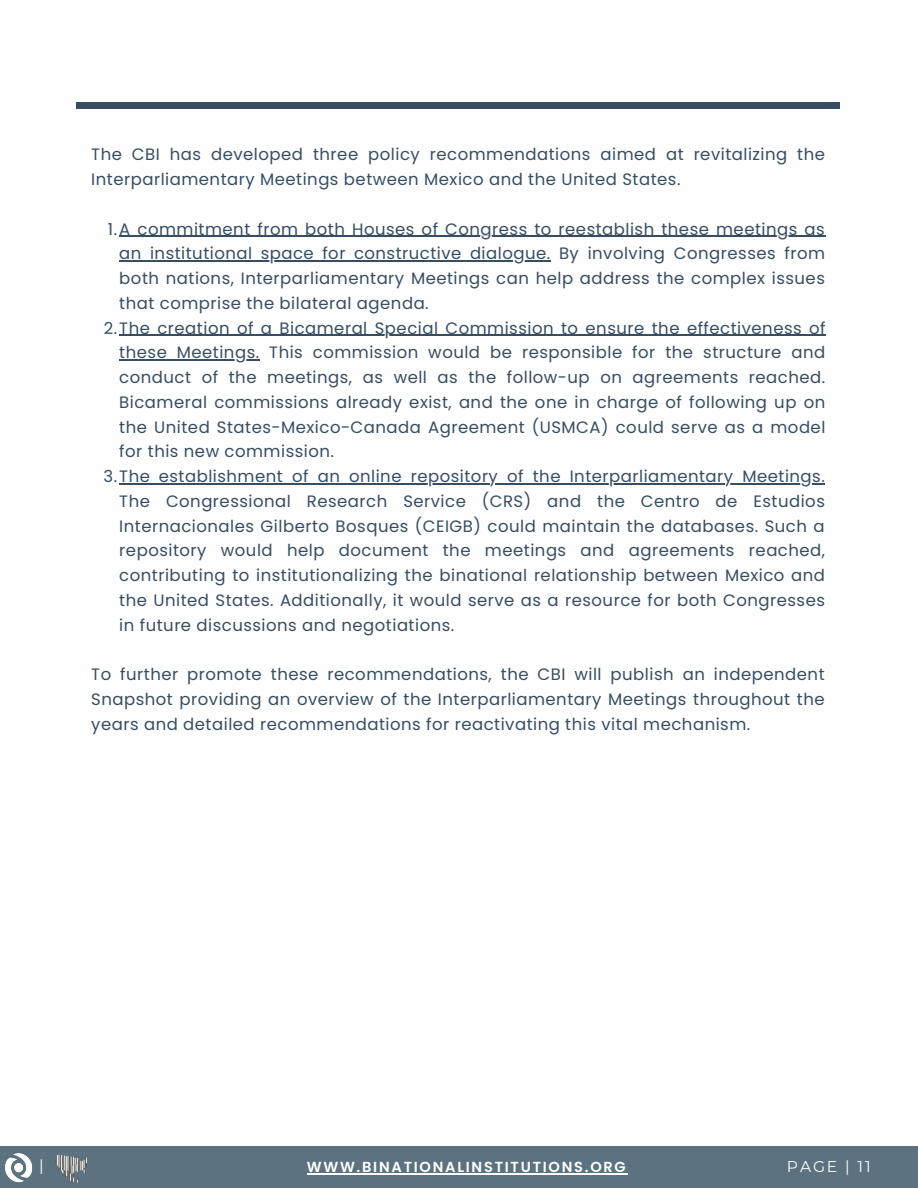
<style>
.page{position:relative;width:918px;height:1188px;background:#fff}
.page>*{position:absolute;margin:0;border:0;box-sizing:border-box;transform-origin:0 0}
.t1{font:16.5px/24.8px "Poppins";letter-spacing:.03em;color:#364d62}
.t2{font:15.6px "Montserrat";letter-spacing:.12em;color:#fff}
.t3{font:600 14.55px "Poppins";letter-spacing:.12em;color:#fff}
</style>
<div class="page">
<div style="left:0;top:1147px;width:918px;height:41px;background:#5c7281"></div>
<svg style="left:119px;top:236px;width:12px;height:1px"></svg>
<hr style="left:131px;top:236px;width:694px;height:1px;background:#364d62">
<hr style="left:119px;top:261px;width:432px;height:1px;background:#364d62">
<hr style="left:129px;top:335px;width:697px;height:1px;background:#364d62">
<hr style="left:119px;top:360px;width:141px;height:1px;background:#364d62">
<hr style="left:119px;top:483px;width:51px;height:1px;background:#364d62">
<hr style="left:170px;top:483px;width:655px;height:1px;background:#364d62">
<div style="left:76px;top:102px;width:764px;height:6px;background:#364d62"></div>
<img style="left:5px;top:1153px;width:28px;height:30px">
<img style="left:53px;top:1146px;width:36px;height:37px">
<hr style="left:307px;top:1173px;width:321px;height:1px;background:#fff">
<p class="t1" style="left:91px;top:142px;width:735px">The CBI has developed three policy recommendations aimed at revitalizing the<br>Interparliamentary Meetings between Mexico and the United States.</p>
<p class="t1" style="left:108px;top:217px;width:718px">1.A commitment from both Houses of Congress to reestablish these meetings as</p>
<p class="t1" style="left:119px;top:241px;width:707px">an institutional space for constructive dialogue. By involving Congresses from</p>
<p class="t1" style="left:119px;top:266px;width:707px">both nations, Interparliamentary Meetings can help address the complex issues</p>
<p class="t1" style="left:119px;top:291px;width:311px">that comprise the bilateral agenda.</p>
<p class="t1" style="left:104px;top:316px;width:723px">2.The creation of a Bicameral Special Commission to ensure the effectiveness of</p>
<p class="t1" style="left:119px;top:340px;width:707px">these Meetings. This commission would be responsible for the structure and</p>
<p class="t1" style="left:119px;top:365px;width:707px">conduct of the meetings, as well as the follow-up on agreements reached.</p>
<p class="t1" style="left:119px;top:390px;width:707px">Bicameral commissions already exist, and the one in charge of following up on</p>
<p class="t1" style="left:119px;top:415px;width:708px">the United States-Mexico-Canada Agreement (USMCA) could serve as a model</p>
<p class="t1" style="left:119px;top:439px;width:216px">for this new commission.</p>
<p class="t1" style="left:104px;top:464px;width:723px">3.The establishment of an online repository of the Interparliamentary Meetings.</p>
<p class="t1" style="left:119px;top:489px;width:707px">The Congressional Research Service (CRS) and the Centro de Estudios</p>
<p class="t1" style="left:119px;top:514px;width:707px">Internacionales Gilberto Bosques (CEIGB) could maintain the databases. Such a</p>
<p class="t1" style="left:119px;top:538px;width:707px">repository would help document the meetings and agreements reached,</p>
<p class="t1" style="left:119px;top:563px;width:707px">contributing to institutionalizing the binational relationship between Mexico and</p>
<p class="t1" style="left:119px;top:588px;width:707px">the United States. Additionally, it would serve as a resource for both Congresses</p>
<p class="t1" style="left:119px;top:613px;width:337px">in future discussions and negotiations.</p>
<p class="t1" style="left:91px;top:662px;width:735px;text-align:justify">To further promote these recommendations, the CBI will publish an independent Snapshot providing an overview of the Interparliamentary Meetings throughout the years and detailed recommendations for reactivating this vital mechanism.</p>
<p class="t2" style="left:39px;top:1156px;width:6px">|</p>
<p class="t3" style="left:307px;top:1157px;width:321px">WWW.BINATIONALINSTITUTIONS.ORG</p>
<p class="t2" style="left:787px;top:1157px;width:85px">PAGE | 11</p>
</div>
